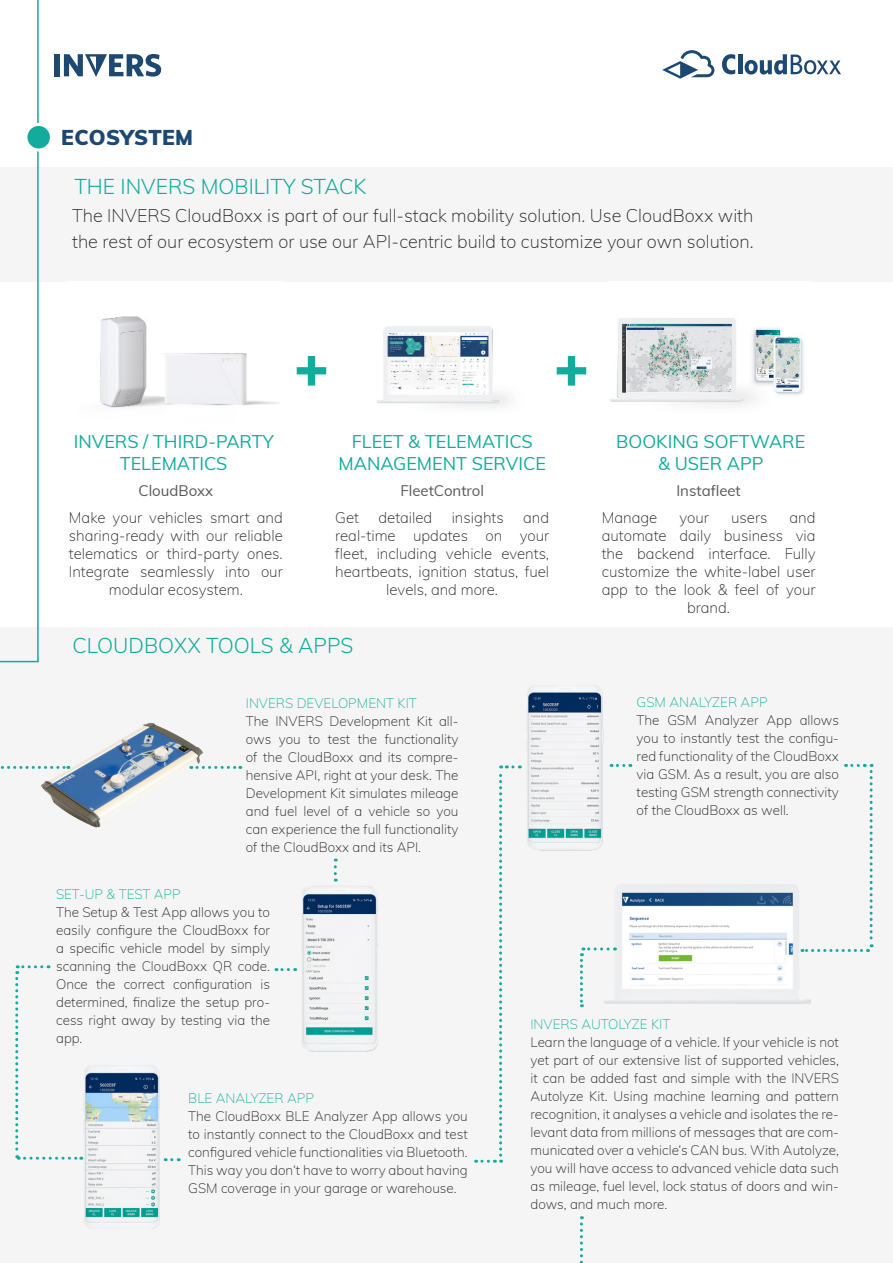
<style>
.page{position:relative;width:893px;height:1263px;background:#fff}
.page>*{position:absolute;margin:0;border:0;box-sizing:border-box;transform-origin:0 0}
.t1{font:900 60px "Muli";color:#12ab9c}
.t2{font:300 21px "Muli";color:#12ab9c}
.t3{font:900 21px "Muli";letter-spacing:.01em;color:#1d4872}
.t4{font:200 18px/25.5px "Muli";color:#231f20}
.t5{font:18px/21.6px "Muli";color:#12ab9c;text-align:center}
.t6{font:200 15px/18px "Muli";color:#231f20;text-align:center}
.t7{font:15px "Muli";color:#57585a}
.t8{font:200 13.5px/18px "Muli";color:#231f20;text-align:justify}
.t9{font:200 13.5px "Muli";color:#12ab9c}
</style>
<div class="page">
<div style="left:0;top:627px;width:893px;height:636px;background:#f5f5f5"></div>
<div style="left:0;top:167px;width:893px;height:115px;background:#f5f5f5"></div>
<img style="left:100px;top:316px;width:179px;height:92px">
<img style="left:377px;top:326px;width:132px;height:81px">
<img style="left:610px;top:318px;width:194px;height:87px">
<svg style="left:0;top:0;width:39px;height:662px"></svg>
<div style="left:26px;top:124px;width:25px;height:26px;background:#12ab9c;border-radius:50%"></div>
<div style="left:24px;top:123px;width:29px;height:28px;border:3px solid #fff;border-radius:50%"></div>
<div style="left:54px;top:54px;width:6px;height:22px;background:#1d4872"></div>
<svg style="left:64px;top:54px;width:97px;height:23px"></svg>
<hr style="left:738px;top:54px;width:4px;height:20px;background:#1d4872">
<svg style="left:745px;top:54px;width:96px;height:21px"></svg>
<svg style="left:722px;top:54px;width:13px;height:20px"></svg>
<svg style="left:662px;top:50px;width:52px;height:29px"></svg>
<img style="left:41px;top:723px;width:162px;height:105px">
<img style="left:274px;top:861px;width:104px;height:191px">
<img style="left:82px;top:1065px;width:99px;height:164px">
<img style="left:581px;top:884px;width:230px;height:124px">
<img style="left:518px;top:685px;width:115px;height:166px">
<svg style="left:191px;top:766px;width:50px;height:3px"></svg>
<svg style="left:334px;top:867px;width:3px;height:14px"></svg>
<svg style="left:276px;top:968px;width:12px;height:3px"></svg>
<svg style="left:15px;top:965px;width:67px;height:195px"></svg>
<svg style="left:172px;top:1158px;width:7px;height:3px"></svg>
<svg style="left:611px;top:764px;width:20px;height:3px"></svg>
<svg style="left:802px;top:764px;width:71px;height:188px"></svg>
<svg style="left:580px;top:947px;width:28px;height:60px"></svg>
<svg style="left:476px;top:765px;width:31px;height:398px"></svg>
<svg style="left:0;top:766px;width:69px;height:3px"></svg>
<svg style="left:580px;top:1216px;width:3px;height:47px"></svg>
<p class="t3" style="left:61px;top:122px;width:133px">ECOSYSTEM</p>
<p class="t2" style="left:74px;top:171px;width:294px">THE INVERS MOBILITY STACK</p>
<p class="t4" style="left:72px;top:202px;width:683px">The INVERS CloudBoxx is part of our full-stack mobility solution. Use CloudBoxx with the rest of our ecosystem or use our API-centric build to customize your own solution.</p>
<p class="t5" style="left:74px;top:430px;width:201px">INVERS / THIRD-PARTY</p>
<p class="t5" style="left:120px;top:452px;width:109px">TELEMATICS</p>
<p class="t1" style="left:293px;top:322px;width:37px">+</p>
<p class="t1" style="left:553px;top:322px;width:37px">+</p>
<p class="t5" style="left:338px;top:430px;width:209px">FLEET &amp; TELEMATICS<br>MANAGEMENT SERVICE</p>
<p class="t5" style="left:616px;top:430px;width:191px">BOOKING SOFTWARE</p>
<p class="t5" style="left:658px;top:452px;width:107px">&amp; USER APP</p>
<p class="t7" style="left:138px;top:479px;width:76px">CloudBoxx</p>
<p class="t7" style="left:400px;top:479px;width:85px">FleetControl</p>
<p class="t7" style="left:676px;top:479px;width:66px">Instafleet</p>
<p class="t6" style="left:69px;top:508px;width:215px">Make your vehicles smart and sharing-ready with our reliable telematics or third-party ones.<br>Integrate seamlessly into our modular ecosystem.</p>
<p class="t6" style="left:602px;top:508px;width:57px">Manage</p>
<p class="t6" style="left:679px;top:508px;width:31px">your</p>
<p class="t6" style="left:731px;top:508px;width:38px">users</p>
<p class="t6" style="left:789px;top:508px;width:28px">and</p>
<p class="t6" style="left:335px;top:508px;width:25px">Get</p>
<p class="t6" style="left:378px;top:508px;width:55px">detailed</p>
<p class="t6" style="left:452px;top:508px;width:54px">insights</p>
<p class="t6" style="left:523px;top:508px;width:28px">and</p>
<p class="t6" style="left:335px;top:526px;width:215px">real-time updates on your</p>
<p class="t6" style="left:335px;top:544px;width:215px">fleet, including vehicle events,</p>
<p class="t6" style="left:335px;top:562px;width:215px">heartbeats, ignition status, fuel</p>
<p class="t6" style="left:386px;top:580px;width:113px">levels, and more.</p>
<p class="t6" style="left:602px;top:526px;width:215px">automate daily business via</p>
<p class="t6" style="left:602px;top:544px;width:215px">the backend interface. Fully</p>
<p class="t6" style="left:602px;top:562px;width:215px">customize the white-label user</p>
<p class="t6" style="left:602px;top:580px;width:215px">app to the look &amp; feel of your</p>
<p class="t6" style="left:687px;top:598px;width:44px">brand.</p>
<p class="t2" style="left:72px;top:630px;width:283px">CLOUDBOXX TOOLS &amp; APPS</p>
<p class="t9" style="left:246px;top:693px;width:173px">INVERS DEVELOPMENT KIT</p>
<p class="t8" style="left:246px;top:711px;width:214px">The INVERS Development Kit all&shy;ows you to test the functionality of the CloudBoxx and its compre&shy;hensive API, right at your desk. The Development Kit simulates mileage and fuel level of a vehicle so you can experience the full functionality of the CloudBoxx and its API.</p>
<p class="t9" style="left:56px;top:884px;width:126px">SET-UP &amp; TEST APP</p>
<p class="t8" style="left:56px;top:903px;width:215px">The Setup &amp; Test App allows you to easily configure the CloudBoxx for a specific vehicle model by simply scanning the CloudBoxx QR code.<br>Once the correct configuration is determined, finalize the setup pro&shy;cess right away by testing via the app.</p>
<p class="t9" style="left:188px;top:1088px;width:127px">BLE ANALYZER APP</p>
<p class="t8" style="left:188px;top:1106px;width:281px">The CloudBoxx BLE Analyzer App allows you to instantly connect to the CloudBoxx and test configured vehicle functionalities via Bluetooth.<br>This way you don‘t have to worry about having GSM coverage in your garage or warehouse.</p>
<p class="t9" style="left:637px;top:692px;width:132px">GSM ANALYZER APP</p>
<p class="t8" style="left:637px;top:711px;width:204px">The GSM Analyzer App allows you to instantly test the configu&shy;red functionality of the CloudBoxx via GSM. As a result, you are also testing GSM strength connectivity of the CloudBoxx as well.</p>
<p class="t9" style="left:530px;top:1014px;width:141px">INVERS AUTOLYZE KIT</p>
<p class="t8" style="left:530px;top:1032px;width:310px">Learn the language of a vehicle. If your vehicle is not yet part of our extensive list of supported vehicles, it can be added fast and simple with the INVERS Autolyze Kit. Using machine learning and pattern recognition, it analyses a vehicle and isolates the re&shy;levant data from millions of messages that are com&shy;municated over a vehicle‘s CAN bus. With Autolyze, you will have access to advanced vehicle data such as mileage, fuel level, lock status of doors and win&shy;dows, and much more.</p>
</div>
